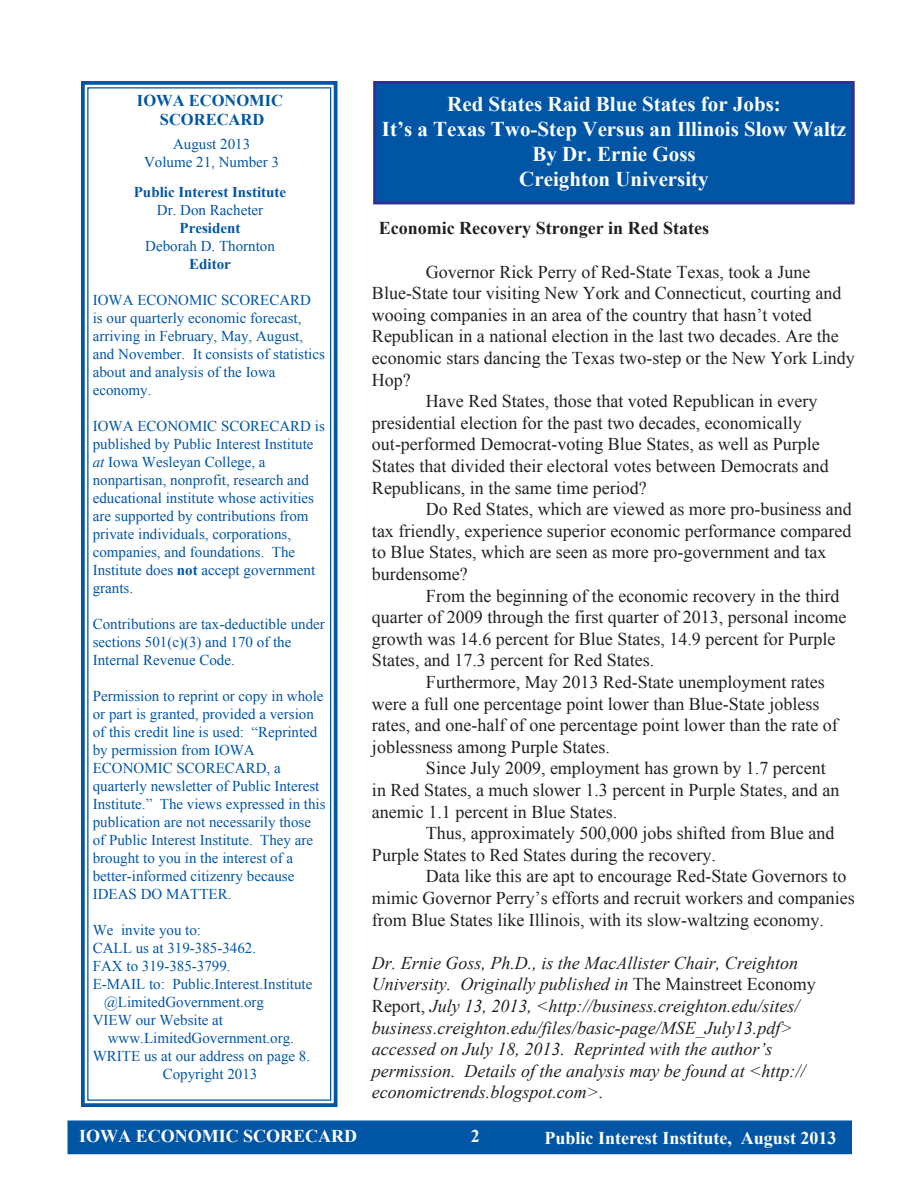
<style>
.page{position:relative;width:918px;height:1188px;background:#fff}
.page>*{position:absolute;margin:0;border:0;box-sizing:border-box;transform-origin:0 0}
.t1{font:700 21px "Times New Roman";color:#fff}
.t2{font:18px/21.6px "Times New Roman";color:#231f20}
.t3{font:italic 18px/21.6px "Times New Roman";color:#231f20}
.t4{font:700 18px "Times New Roman";color:#fff}
.t5{font:700 18px "Times New Roman";color:#231f20}
.t6{font:700 16.5px "Times New Roman";color:#0155a5}
.t7{font:15px/18px "Times New Roman";color:#0155a5}
.t8{font:700 15px "Times New Roman";color:#0155a5}
.s1{font-style:italic}
.s2{font-weight:700}
.s3{font-style:normal}
</style>
<div class="page">
<svg style="left:81px;top:81px;width:257px;height:1026px"></svg>
<div style="left:87px;top:87px;width:244px;height:1014px;border:1px solid #0155a5"></div>
<div style="left:68px;top:1121px;width:783px;height:33px;background:#0155a5"></div>
<div style="left:68px;top:1120px;width:784px;height:34px;border:2px solid #0155a5"></div>
<div style="left:375px;top:82px;width:478px;height:121px;background:#0155a5"></div>
<div style="left:373px;top:81px;width:482px;height:123px;border:3px solid #2e3092"></div>
<p class="t6" style="left:137px;top:89px;width:18px">IOWA</p>
<p class="t6" style="left:189px;top:89px;width:25px">ECONOM</p>
<p class="t6" style="left:265px;top:89px;width:18px">IC</p>
<p class="t6" style="left:160px;top:109px;width:23px">SCOR</p>
<p class="t6" style="left:206px;top:109px;width:24px">ECARD</p>
<p class="t7" style="left:173px;top:135px;width:79px">August 2013</p>
<p class="t7" style="left:144px;top:153px;width:136px">Volume 21, Number 3</p>
<p class="t8" style="left:134px;top:182px;width:154px">Public Interest Institute</p>
<p class="t7" style="left:157px;top:201px;width:108px">Dr. Don Racheter</p>
<p class="t8" style="left:180px;top:218px;width:62px">President</p>
<p class="t7" style="left:145px;top:237px;width:131px">Deborah D. Thornton</p>
<p class="t8" style="left:189px;top:254px;width:43px">Editor</p>
<p class="t7" style="left:93px;top:291px;width:220px">IOWA ECONOMIC SCORECARD is our quarterly economic forecast, arriving in February, May, August,</p>
<p class="t7" style="left:93px;top:345px;width:234px">and November. It consists of statistics about and analysis of the Iowa economy.</p>
<p class="t7" style="left:93px;top:417px;width:234px">IOWA ECONOMIC SCORECARD is published by Public Interest Institute <span class="s1">at</span> Iowa Wesleyan College, a</p>
<p class="t7" style="left:93px;top:471px;width:223px">nonpartisan, nonprofit, research and educational institute whose activities are supported by contributions from private individuals, corporations,</p>
<p class="t7" style="left:93px;top:543px;width:224px">companies, and foundations. The<br>Institute does <span class="s2">not</span> accept government grants.</p>
<p class="t7" style="left:93px;top:615px;width:234px">Contributions are tax-deductible under sections 501(c)(3) and 170 of the<br>Internal Revenue Code.</p>
<p class="t7" style="left:93px;top:687px;width:232px">Permission to reprint or copy in whole or part is granted, provided a version of this credit line is used: “Reprinted by permission from IOWA</p>
<p class="t7" style="left:93px;top:759px;width:234px">ECONOMIC SCORECARD, a quarterly newsletter of Public Interest Institute.” The views expressed in this publication are not necessarily those of Public Interest Institute. They are brought to you in the interest of a</p>
<p class="t7" style="left:93px;top:867px;width:203px">better-informed citizenry because<br>IDEAS DO MATTER.</p>
<p class="t7" style="left:93px;top:921px;width:110px">We invite you to:</p>
<p class="t7" style="left:93px;top:939px;width:165px">CALL us at 319-385-3462.</p>
<p class="t7" style="left:93px;top:957px;width:139px">FAX to 319-385-3799.</p>
<p class="t7" style="left:93px;top:975px;width:221px">E-MAIL to: Public.Interest.Institute</p>
<p class="t7" style="left:104px;top:993px;width:162px">@LimitedGovernment.org</p>
<p class="t7" style="left:108px;top:1011px;width:188px;text-indent:-15px">VIEW our Website at www.LimitedGovernment.org.</p>
<p class="t7" style="left:93px;top:1047px;width:219px">WRITE us at our address on page 8.</p>
<p class="t7" style="left:163px;top:1065px;width:96px">Copyright 2013</p>
<p class="t1" style="left:447px;top:89px;width:335px">Red States Raid Blue States for Jobs:</p>
<p class="t1" style="left:382px;top:114px;width:466px">It’s a Texas Two-Step Versus an Illinois Slow Waltz</p>
<p class="t1" style="left:532px;top:140px;width:165px">By Dr. Ernie Goss</p>
<p class="t1" style="left:519px;top:165px;width:191px">Creighton University</p>
<p class="t5" style="left:379px;top:216px;width:332px">Economic Recovery Stronger in Red States</p>
<p class="t2" style="left:372px;top:261px;width:484px;text-indent:54px">Governor Rick Perry of Red-State Texas, took a June Blue-State tour visiting New York and Connecticut, courting and wooing companies in an area of the country that hasn’t voted Republican in a national election in the last two decades. Are the economic stars dancing the Texas two-step or the New York Lindy Hop?</p>
<p class="t2" style="left:372px;top:390px;width:458px;text-indent:54px">Have Red States, those that voted Republican in every presidential election for the past two decades, economically out-performed Democrat-voting Blue States, as well as Purple States that divided their electoral votes between Democrats and Republicans, in the same time period?</p>
<p class="t2" style="left:372px;top:498px;width:481px;text-indent:54px">Do Red States, which are viewed as more pro-business and tax friendly, experience superior economic performance compared to Blue States, which are seen as more pro-government and tax burdensome?</p>
<p class="t2" style="left:372px;top:585px;width:476px;text-indent:54px">From the beginning of the economic recovery in the third quarter of 2009 through the first quarter of 2013, personal income growth was 14.6 percent for Blue States, 14.9 percent for Purple States, and 17.3 percent for Red States.</p>
<p class="t2" style="left:372px;top:671px;width:467px;text-indent:54px">Furthermore, May 2013 Red-State unemployment rates were a full one percentage point lower than Blue-State jobless rates, and one-half of one percentage point lower than the rate of joblessness among Purple States.</p>
<p class="t2" style="left:372px;top:757px;width:469px;text-indent:54px">Since July 2009, employment has grown by 1.7 percent in Red States, a much slower 1.3 percent in Purple States, and an anemic 1.1 percent in Blue States.</p>
<p class="t2" style="left:372px;top:822px;width:464px;text-indent:54px">Thus, approximately 500,000 jobs shifted from Blue and<br>Purple States to Red States during the recovery.</p>
<p class="t2" style="left:372px;top:865px;width:484px;text-indent:54px">Data like this are apt to encourage Red-State Governors to mimic Governor Perry’s efforts and recruit workers and companies from Blue States like Illinois, with its slow-waltzing economy.</p>
<p class="t3" style="left:372px;top:952px;width:445px">Dr. Ernie Goss, Ph.D., is the MacAllister Chair, Creighton University. Originally published in <span class="s3">The Mainstreet Economy Report,</span> July 13, 2013, &lt;http://business.creighton.edu/sites/ business.creighton.edu/files/basic-page/MSE_July13.pdf&gt; accessed on July 18, 2013. Reprinted with the author’s permission. Details of the analysis may be found at &lt;http:// economictrends.blogspot.com&gt;.</p>
<p class="t4" style="left:79px;top:1123px;width:279px">Iowa Economic Scorecard</p>
<p class="t4" style="left:544px;top:1126px;width:293px">Public Interest Institute, August 2013</p>
</div>
